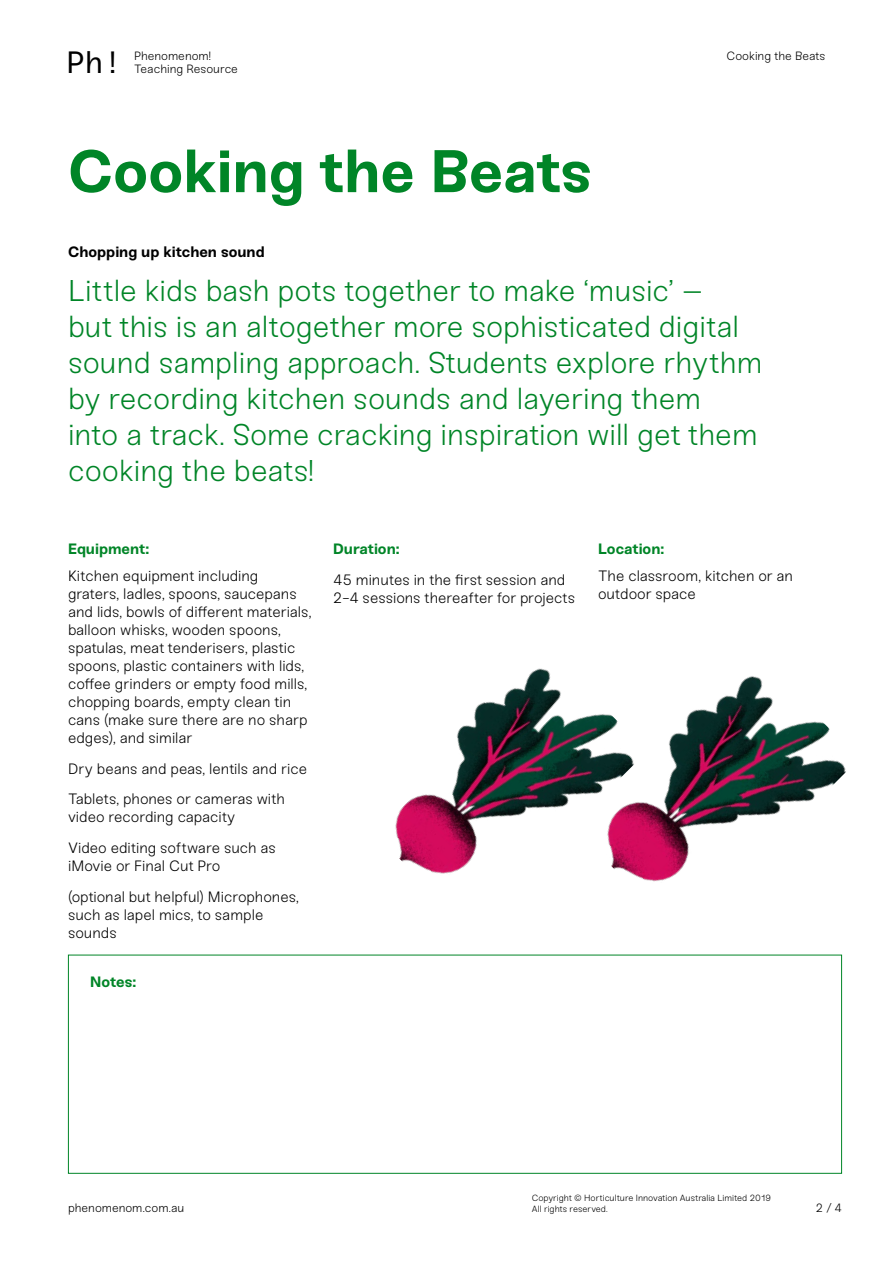
<style>
.page{position:relative;width:893px;height:1263px;background:#fff}
.page>*{position:absolute;margin:0;border:0;box-sizing:border-box;transform-origin:0 0}
.t1{font:700 60px "Sneak";color:#008527}
.t2{font:30.75px "Sneak Mono";color:#000}
.t3{font:300 30px/36px "Sneak";color:#008527}
.t4{font:300 15px/18px "Sneak";color:#000}
.t5{font:700 15px "Sneak";color:#008527}
.t6{font:700 15px "Sneak";color:#000}
.t7{font:300 12px/13.5px "Sneak";color:#000}
.t8{font:300 9px/10.8px "Sneak";letter-spacing:-.005em;color:#000}
</style>
<div class="page">
<div style="left:68px;top:955px;width:774px;height:219px;border:1px solid #008527"></div>
<img style="left:395px;top:668px;width:178px;height:206px">
<img style="left:573px;top:676px;width:273px;height:206px">
<h2 class="t2" style="left:66px;top:44px;width:57px">Ph!</h2>
<p class="t7" style="left:134px;top:49px;width:105px">Phenomenom!<br>Teaching Resource</p>
<h1 class="t1" style="left:68px;top:134px;width:525px">Cooking the Beats</h1>
<p class="t7" style="left:727px;top:49px;width:100px">Cooking the Beats</p>
<p class="t6" style="left:68px;top:242px;width:198px">Chopping up kitchen sound</p>
<p class="t3" style="left:68px;top:273px;width:696px">Little kids bash pots together to make ‘music’ –<br>but this is an altogether more sophisticated digital sound sampling approach. Students explore rhythm by recording kitchen sounds and layering them<br>into a track. Some cracking inspiration will get them cooking the beats!</p>
<p class="t5" style="left:68px;top:540px;width:83px">Equipment:</p>
<p class="t4" style="left:68px;top:567px;width:245px">Kitchen equipment including graters, ladles, spoons, saucepans and lids, bowls of different materials, balloon whisks, wooden spoons, spatulas, meat tenderisers, plastic spoons, plastic containers with lids, coffee grinders or empty food mills, chopping boards, empty clean tin cans (make sure there are no sharp edges), and similar</p>
<p class="t4" style="left:68px;top:753px;width:241px;line-height:30.8px">Dry beans and peas, lentils and rice<br>Tablets, phones or cameras with</p>
<p class="t4" style="left:68px;top:802px;width:209px;line-height:30.8px">video recording capacity<br>Video editing software such as</p>
<p class="t4" style="left:68px;top:851px;width:232px;line-height:30.8px">iMovie or Final Cut Pro<br>(optional but helpful) Microphones,</p>
<p class="t4" style="left:68px;top:906px;width:197px">such as lapel mics, to sample sounds</p>
<p class="t5" style="left:90px;top:973px;width:48px">Notes:</p>
<p class="t5" style="left:333px;top:540px;width:68px">Duration:</p>
<p class="t4" style="left:333px;top:571px;width:243px">45 minutes in the first session and<br>2-4 sessions thereafter for projects</p>
<p class="t5" style="left:598px;top:540px;width:68px">Location:</p>
<p class="t4" style="left:598px;top:567px;width:196px">The classroom, kitchen or an outdoor space</p>
<p class="t8" style="left:532px;top:1193px;width:241px">Copyright © Horticulture Innovation Australia Limited 2019<br>All rights reserved.</p>
<p class="t7" style="left:68px;top:1201px;width:118px">phenomenom.com.au</p>
<p class="t7" style="left:816px;top:1201px;width:28px">2 / 4</p>
</div>
